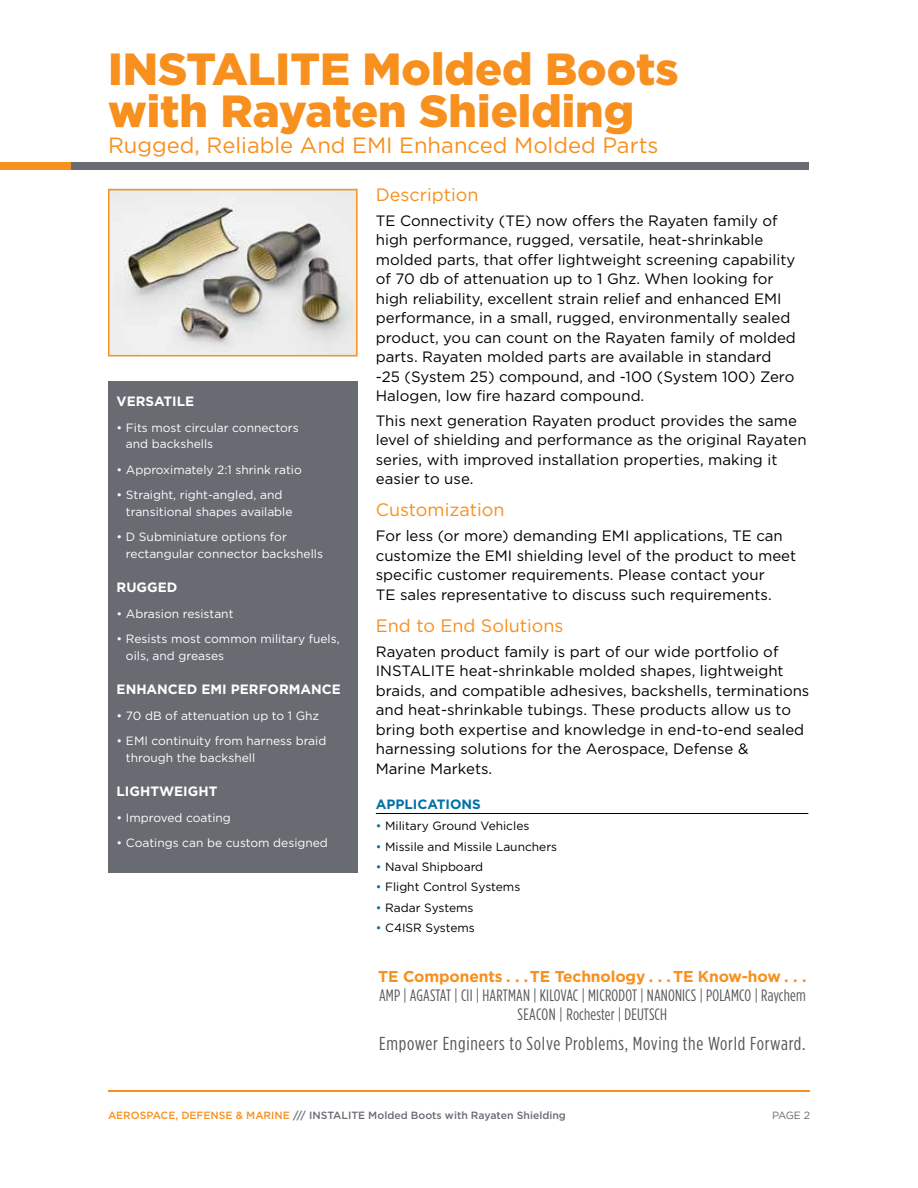
<style>
.page{position:relative;width:918px;height:1188px;background:#fff}
.page>*{position:absolute;margin:0;border:0;box-sizing:border-box;transform-origin:0 0}
.t1{font:900 45px/42px "Gotham";color:#f7901e}
.t2{font:22.05px "Gotham";color:#f7901e}
.t3{font:18.75px "Gotham Condensed";letter-spacing:.035em;color:#58595b;scale:1.06 1}
.t4{font:18px "Gotham";color:#f7901e}
.t5{font:16.5px/18.9px "Gotham Condensed";letter-spacing:.01em;color:#58595b;text-align:center}
.t6{font:700 15.75px "Gotham";letter-spacing:-.01em;color:#f7901e}
.t7{font:15px/19.5px "Gotham";color:#000}
.t8{font:700 13.5px "Gotham";color:#fff}
.t9{font:700 13.5px "Gotham";color:#0071a6}
.t10{font:12px/16.5px "Gotham";color:#fff}
.t11{font:12px "Gotham";color:#000}
.t12{font:500 10.5px "Gotham";color:#696b73}
.t13{font:10.5px "Gotham";color:#696b73}
.s1{color:#0071a6}
.s2{color:#f7901e}
</style>
<div class="page">
<img style="left:111px;top:192px;width:243px;height:161px">
<div style="left:108px;top:189px;width:249px;height:167px;border:2px solid #f8971d"></div>
<div style="left:108px;top:381px;width:249px;height:492px;background:#696b73"></div>
<hr style="left:108px;top:1090px;width:702px;height:1px;background:#f7901e">
<div style="left:71px;top:162px;width:738px;height:7px;background:#696b73"></div>
<div style="left:0;top:162px;width:71px;height:7px;background:#f7901e"></div>
<hr style="left:376px;top:813px;width:432px;height:1px;background:#000">
<h1 class="t1" style="left:108px;top:47px;width:572px">INSTALITE Molded Boots with Rayaten Shielding</h1>
<h2 class="t2" style="left:108px;top:131px;width:552px">Rugged, Reliable And EMI Enhanced Molded Parts</h2>
<p class="t8" style="left:117px;top:392px;width:79px">VERSATILE</p>
<p class="t10" style="left:126px;top:419px;width:174px;text-indent:-9px">• Fits most circular connectors and backshells</p>
<p class="t10" style="left:117px;top:461px;width:187px">• Approximately 2:1 shrink ratio</p>
<p class="t10" style="left:126px;top:486px;width:168px;text-indent:-9px">• Straight, right-angled, and transitional shapes available</p>
<p class="t10" style="left:126px;top:528px;width:199px;text-indent:-9px">• D Subminiature options for rectangular connector backshells</p>
<p class="t8" style="left:117px;top:578px;width:62px">RUGGED</p>
<p class="t10" style="left:117px;top:605px;width:118px">• Abrasion resistant</p>
<p class="t10" style="left:126px;top:630px;width:215px;text-indent:-9px">• Resists most common military fuels, oils, and greases</p>
<p class="t8" style="left:117px;top:680px;width:226px">ENHANCED EMI PERFORMANCE</p>
<p class="t10" style="left:117px;top:707px;width:204px">• 70 dB of attenuation up to 1 Ghz</p>
<p class="t10" style="left:126px;top:732px;width:202px;text-indent:-9px">• EMI continuity from harness braid through the backshell</p>
<p class="t8" style="left:117px;top:782px;width:102px">LIGHTWEIGHT</p>
<p class="t10" style="left:117px;top:809px;width:116px">• Improved coating</p>
<p class="t10" style="left:117px;top:834px;width:213px">• Coatings can be custom designed</p>
<p class="t4" style="left:376px;top:183px;width:104px">Description</p>
<p class="t7" style="left:376px;top:210px;width:422px">TE Connectivity (TE) now offers the Rayaten family of high performance, rugged, versatile, heat-shrinkable molded parts, that offer lightweight screening capability of 70 db of attenuation up to 1 Ghz. When looking for high reliability, excellent strain relief and enhanced EMI performance, in a small, rugged, environmentally sealed product, you can count on the Rayaten family of molded parts. Rayaten molded parts are available in standard -25 (System 25) compound, and -100 (System 100) Zero Halogen, low fire hazard compound.</p>
<p class="t7" style="left:376px;top:411px;width:432px">This next generation Rayaten product provides the same level of shielding and performance as the original Rayaten series, with improved installation properties, making it easier to use.</p>
<p class="t4" style="left:376px;top:498px;width:130px">Customization</p>
<p class="t7" style="left:376px;top:526px;width:422px">For less (or more) demanding EMI applications, TE can customize the EMI shielding level of the product to meet specific customer requirements. Please contact your<br>TE sales representative to discuss such requirements.</p>
<p class="t4" style="left:376px;top:614px;width:189px">End to End Solutions</p>
<p class="t7" style="left:376px;top:641px;width:435px">Rayaten product family is part of our wide portfolio of INSTALITE heat-shrinkable molded shapes, lightweight braids, and compatible adhesives, backshells, terminations and heat-shrinkable tubings. These products allow us to bring both expertise and knowledge in end-to-end sealed harnessing solutions for the Aerospace, Defense &amp;<br>Marine Markets.</p>
<p class="t9" style="left:376px;top:795px;width:107px">APPLICATIONS</p>
<p class="t11" style="left:376px;top:818px;width:155px"><span class="s1">•</span> Military Ground Vehicles</p>
<p class="t11" style="left:376px;top:839px;width:183px"><span class="s1">•</span> Missile and Missile Launchers</p>
<p class="t11" style="left:376px;top:859px;width:109px"><span class="s1">•</span> Naval Shipboard</p>
<p class="t11" style="left:376px;top:879px;width:146px"><span class="s1">•</span> Flight Control Systems</p>
<p class="t11" style="left:376px;top:900px;width:99px"><span class="s1">•</span> Radar Systems</p>
<p class="t11" style="left:376px;top:920px;width:101px"><span class="s1">•</span> C4ISR Systems</p>
<p class="t6" style="left:378px;top:966px;width:430px">TE Components . . . TE Technology . . . TE Know-how . . .</p>
<p class="t5" style="left:379px;top:986px;width:428px">AMP | AGASTAT | CII | HARTMAN | KILOVAC | MICRODOT | NANONICS | POLAMCO | Raychem<br>SEACON | Rochester | DEUTSCH</p>
<p class="t3" style="left:379px;top:1034px;width:404px">Empower Engineers to Solve Problems, Moving the World Forward.</p>
<p class="t12" style="left:108px;top:1108px;width:459px"><span class="s2">AEROSPACE, DEFENSE &amp; MARINE</span> /// INSTALITE Molded Boots with Rayaten Shielding</p>
<p class="t13" style="left:772px;top:1108px;width:39px">PAGE 2</p>
</div>
